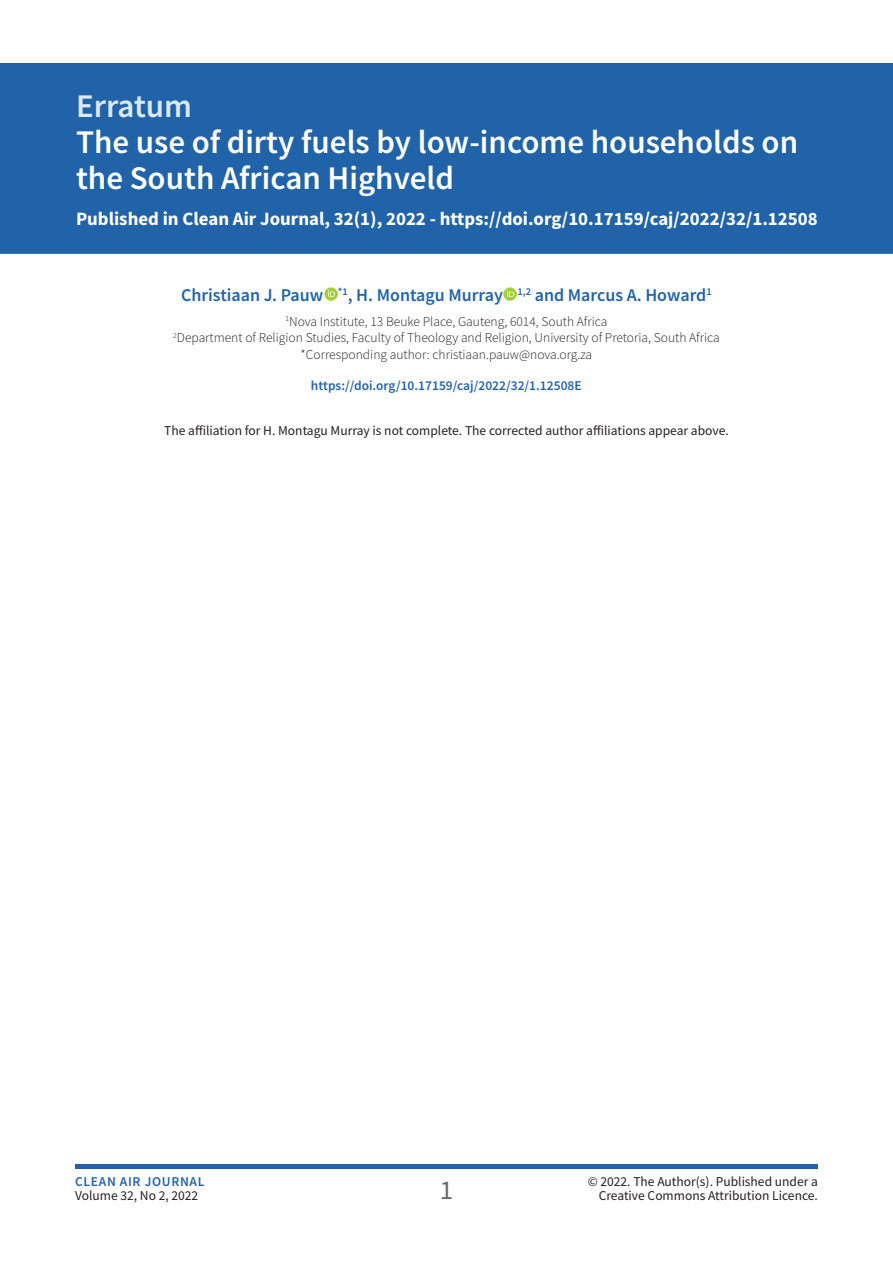
<style>
.page{position:relative;width:893px;height:1263px;background:#fff}
.page>*{position:absolute;margin:0;border:0;box-sizing:border-box;transform-origin:0 0}
.t1{font:600 33px/36px "Source Sans Pro";color:#fff}
.t2{font:600 33px "Source Sans Pro";color:#dce9f3}
.t3{font:27px "Source Sans Pro";color:#686868}
.t4{font:700 18.9px "Source Sans Pro";color:#fff}
.t5{font:600 18px "Source Sans Pro";color:#2163a8}
.t6{font:300 13.5px "Source Sans Pro";color:#231f20}
.t7{font:13.5px "Source Sans Pro";color:#231f20}
.t8{font:600 13.5px "Source Sans Pro";color:#2163a8}
.t9{font:600 13.5px "Source Sans Pro";letter-spacing:.05em;color:#2163a8}
</style>
<div class="page">
<div style="left:75px;top:1164px;width:743px;height:5px;background:#2163a8"></div>
<div style="left:1px;top:64px;width:891px;height:189px;background:#2163a8"></div>
<div style="left:0;top:63px;width:893px;height:191px;border:2px solid #2163a8"></div>
<svg style="left:324px;top:287px;width:13px;height:13px"></svg>
<svg style="left:503px;top:287px;width:13px;height:13px"></svg>
<p class="t2" style="left:76px;top:84px;width:118px">Erratum</p>
<p class="t1" style="left:76px;top:124px;width:724px">The use of dirty fuels by low-income households on the South African Highveld</p>
<p class="t4" style="left:76px;top:206px;width:743px">Published in Clean Air Journal, 32(1), 2022 - https://doi.org/10.17159/caj/2022/32/1.12508</p>
<p class="t5" style="left:181px;top:283px;width:532px">Christiaan J. Pauw <sup>*1</sup>, H. Montagu Murray <sup>1,2</sup> and Marcus A. Howard<sup>1</sup></p>
<p class="t6" style="left:285px;top:313px;width:324px"><sup>1</sup>Nova Institute, 13 Beuke Place, Gauteng, 6014, South Africa</p>
<p class="t6" style="left:173px;top:329px;width:548px"><sup>2</sup>Department of Religion Studies, Faculty of Theology and Religion, University of Pretoria, South Africa</p>
<p class="t6" style="left:301px;top:346px;width:293px">*Corresponding author: christiaan.pauw@nova.org.za</p>
<p class="t8" style="left:311px;top:377px;width:272px">https://doi.org/10.17159/caj/2022/32/1.12508E</p>
<p class="t7" style="left:164px;top:422px;width:566px">The affiliation for H. Montagu Murray is not complete. The corrected author affiliations appear above.</p>
<p class="t9" style="left:75px;top:1173px;width:131px">CLEAN AIR JOURNAL</p>
<p class="t7" style="left:75px;top:1186px;width:125px">Volume 32, No 2, 2022</p>
<p class="t7" style="left:588px;top:1173px;width:232px">© 2022. The Author(s). Published under a</p>
<h2 class="t3" style="left:440px;top:1173px;width:15px">1</h2>
<p class="t7" style="left:599px;top:1186px;width:221px">Creative Commons Attribution Licence.</p>
</div>
